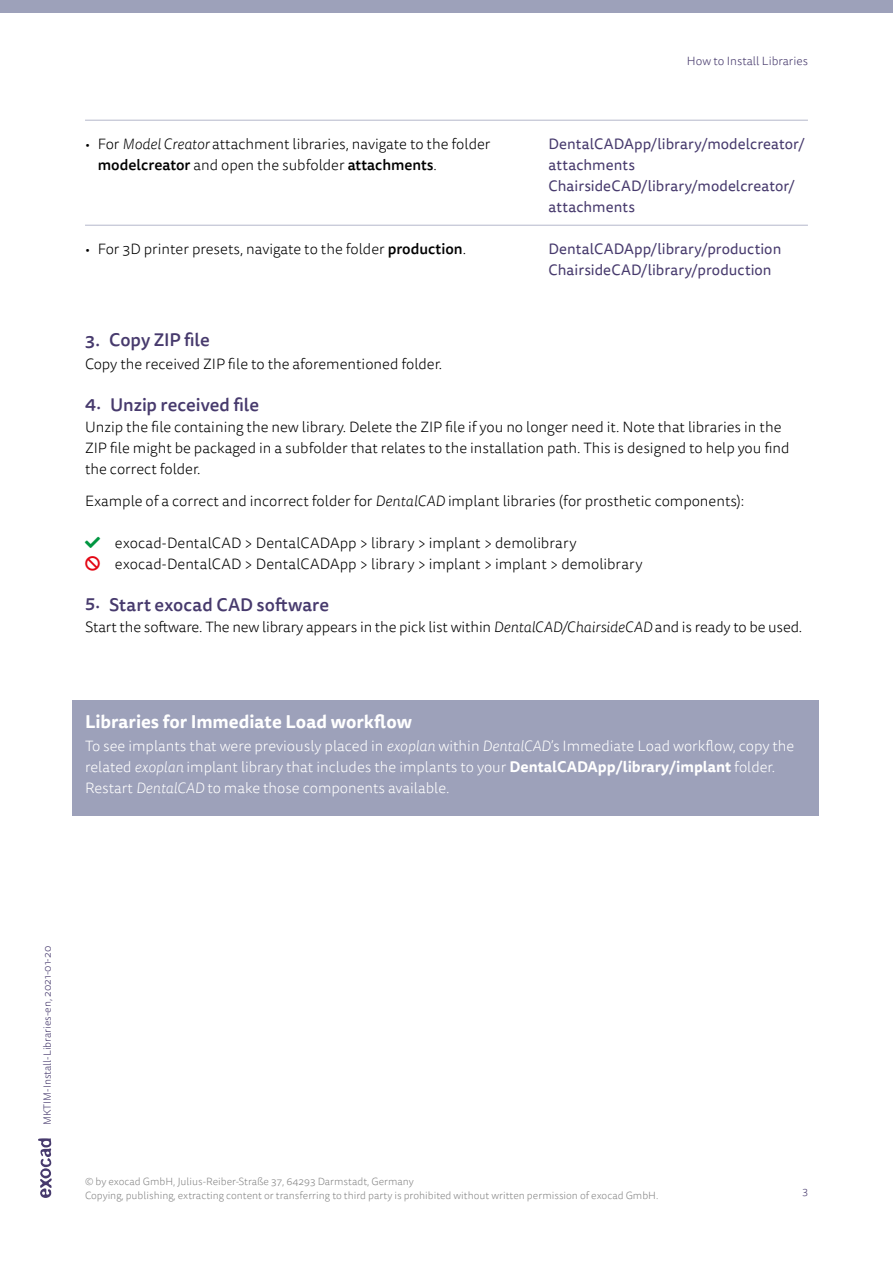
<style>
.page{position:relative;width:893px;height:1263px;background:#fff}
.page>*{position:absolute;margin:0;border:0;box-sizing:border-box;transform-origin:0 0}
.t1{font:500 18px "Tisa Sans Pro";color:#473a6d}
.t2{font:700 18px "Tisa Sans Pro";color:#fff}
.t3{font:300 15px/21px "Tisa Sans Pro";color:#000}
.t4{font:300 15px/21px "Tisa Sans Pro";color:#fff}
.t5{font:15px/21px "Tisa Sans Pro";letter-spacing:.005em;color:#473a6d}
.t6{font:300 12px "Tisa Sans Pro";color:#473a6d}
.t7{font:300 10.5px/14.2px "Tisa Sans Pro";color:#878787}
.t8{font:300 10.5px "Tisa Sans Pro";color:#473a6d}
.s1{font-style:italic}
.s2{font-weight:500}
.s3{font-weight:700}
</style>
<div class="page">
<svg style="left:38px;top:1138px;width:14px;height:60px"></svg>
<div style="left:0;top:0;width:893px;height:13px;background:#9da1ba"></div>
<hr style="left:85px;top:120px;width:723px;height:1px;background:#c4c7d6">
<hr style="left:85px;top:225px;width:723px;height:1px;background:#c4c7d6">
<div style="left:72px;top:700px;width:747px;height:115px;background:#9da1ba"></div>
<p class="t3" style="left:98px;top:133px;width:394px;text-indent:-13px">• For <span class="s1">Model Creator</span> attachment libraries, navigate to the folder <span class="s2">modelcreator</span> and open the subfolder <span class="s2">attachments</span>.</p>
<p class="t3" style="left:85px;top:238px;width:383px">• For 3D printer presets, navigate to the folder <span class="s2">production</span>.</p>
<p class="t6" style="left:687px;top:53px;width:122px">How to Install Libraries</p>
<p class="t5" style="left:549px;top:133px;width:258px">DentalCADApp/library/modelcreator/ attachments<br>ChairsideCAD/library/modelcreator/ attachments</p>
<p class="t5" style="left:549px;top:238px;width:234px">DentalCADApp/library/production<br>ChairsideCAD/library/production</p>
<p class="t1" style="left:85px;top:327px;width:126px">3. Copy ZIP file</p>
<p class="t3" style="left:85px;top:354px;width:359px">Copy the received ZIP file to the aforementioned folder.</p>
<p class="t1" style="left:85px;top:392px;width:176px">4. Unzip received file</p>
<p class="t3" style="left:85px;top:417px;width:706px">Unzip the file containing the new library. Delete the ZIP file if you no longer need it. Note that libraries in the<br>ZIP file might be packaged in a subfolder that relates to the installation path. This is designed to help you find the correct folder.</p>
<p class="t3" style="left:85px;top:490px;width:661px">Example of a correct and incorrect folder for <span class="s1">DentalCAD</span> implant libraries (for prosthetic components):</p>
<p class="t3" style="left:115px;top:532px;width:529px">exocad-DentalCAD &gt; DentalCADApp &gt; library &gt; implant &gt; demolibrary exocad-DentalCAD &gt; DentalCADApp &gt; library &gt; implant &gt; implant &gt; demolibrary</p>
<p class="t1" style="left:85px;top:592px;width:246px">5. Start exocad CAD software</p>
<p class="t3" style="left:85px;top:616px;width:719px">Start the software. The new library appears in the pick list within <span class="s1">DentalCAD/ChairsideCAD</span> and is ready to be used.</p>
<p class="t2" style="left:85px;top:708px;width:328px">Libraries for Immediate Load workflow</p>
<p class="t4" style="left:85px;top:736px;width:711px">To see implants that were previously placed in <span class="s1">exoplan</span> within <span class="s1">DentalCAD</span>’s Immediate Load workflow, copy the related <span class="s1">exoplan</span> implant library that includes the implants to your <span class="s3">DentalCADApp/library/implant</span> folder.<br>Restart <span class="s1">DentalCAD</span> to make those components available.</p>
<p class="t8" style="left:40px;top:1125px;width:181px;rotate:-90deg">MKTIM-Install-Libraries-en, 2021-01-20</p>
<p class="t7" style="left:85px;top:1174px;width:575px">© by exocad GmbH, Julius-Reiber-Straße 37, 64293 Darmstadt, Germany<br>Copying, publishing, extracting content or transferring to third party is prohibited without written permission of exocad GmbH.</p>
<p class="t8" style="left:802px;top:1186px;width:7px">3</p>
</div>
